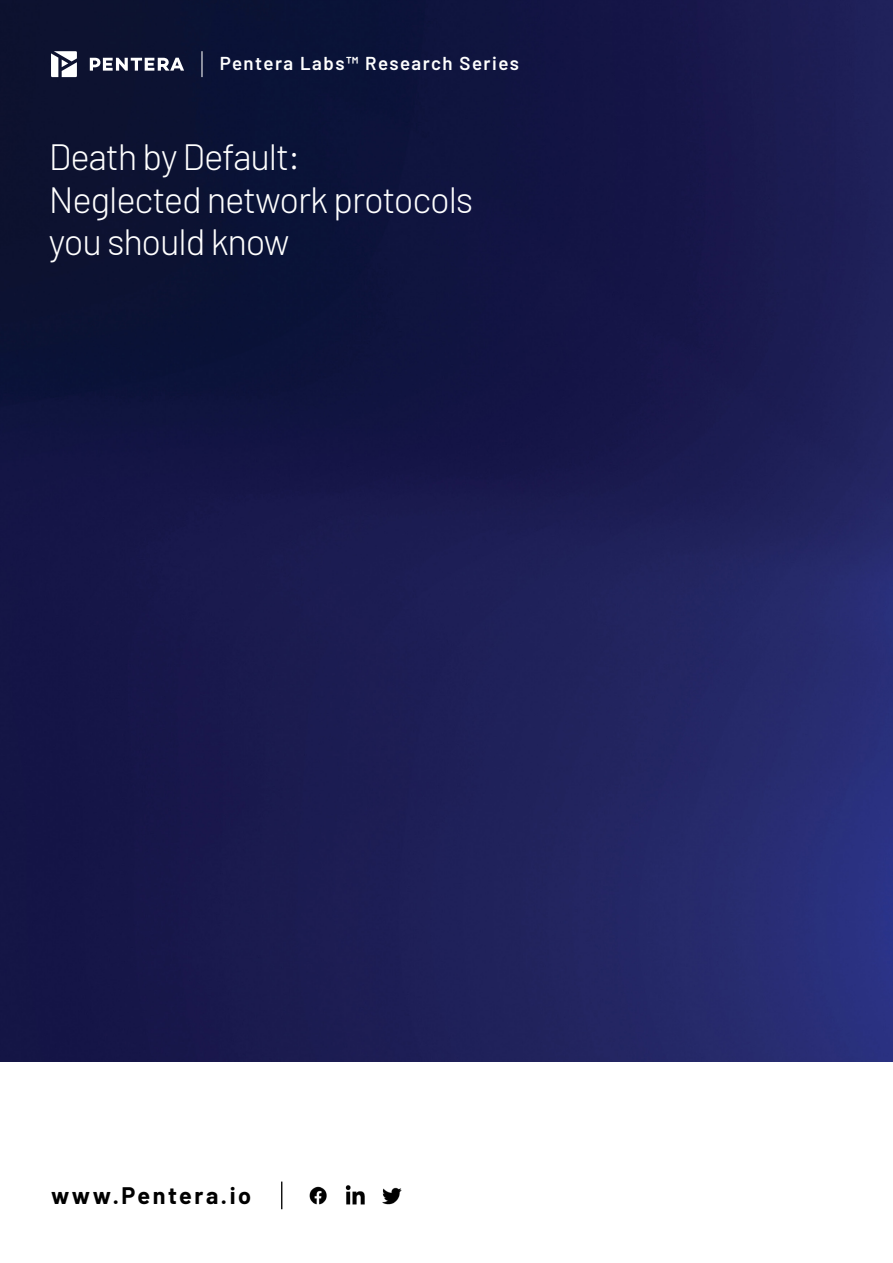
<style>
.page{position:relative;width:893px;height:1263px;background:#fff}
.page>*{position:absolute;margin:0;border:0;box-sizing:border-box;transform-origin:0 0}
.t1{font:300 36.6px/42.8px "Barlow";letter-spacing:-.03em;color:#fff}
.t2{font:700 23.4px "Barlow";letter-spacing:.11em;color:#000}
.t3{font:600 18.6px "Barlow";letter-spacing:.08em;color:#fff}
</style>
<div class="page">
<img style="left:0;top:0;width:893px;height:1061px">
<img style="left:309px;top:1185px;width:93px;height:20px">
<svg style="left:281px;top:1181px;width:1px;height:28px"></svg>
<svg style="left:90px;top:58px;width:94px;height:13px"></svg>
<svg style="left:51px;top:51px;width:26px;height:26px"></svg>
<svg style="left:201px;top:51px;width:1px;height:26px"></svg>
<p class="t3" style="left:220px;top:49px;width:301px">Pentera Labs™ Research Series</p>
<p class="t1" style="left:49px;top:133px;width:426px">Death by Default:<br>Neglected network protocols you should know</p>
<p class="t2" style="left:51px;top:1178px;width:202px">www.Pentera.io</p>
</div>
